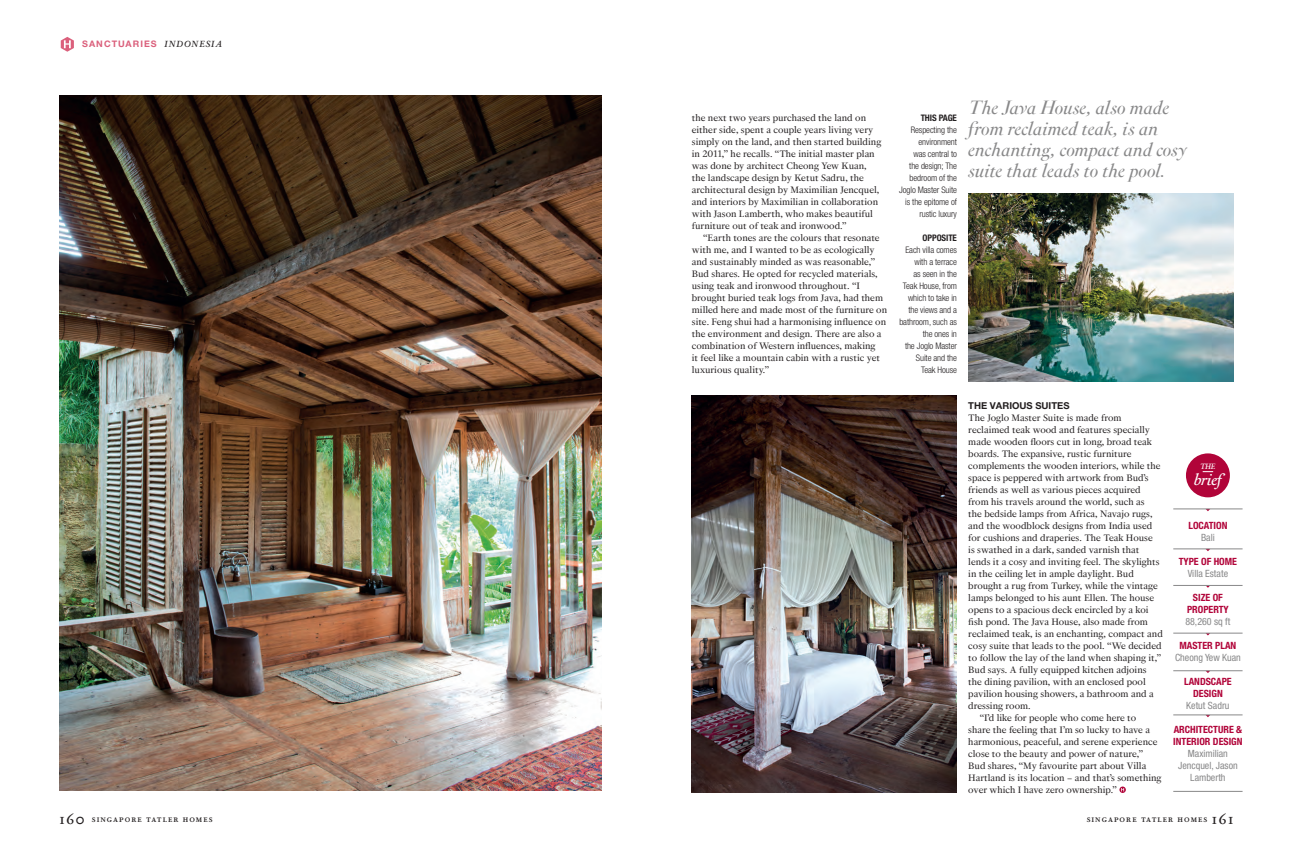
<style>
.page{position:relative;width:1293px;height:865px;background:#fff}
.page>*{position:absolute;margin:0;border:0;box-sizing:border-box;transform-origin:0 0}
.t1{font:italic 20px/21px "Corundum Display";letter-spacing:.01em;color:#888889}
.t2{font:italic 16.9px "Corundum Text";color:#fff}
.t3{font:11px/12px "Corundum News O1";color:#231f20}
.t4{font:700 condensed 10px/12px "Helvetica Neue LT Pro";color:#b10439;text-align:center}
.t5{font:condensed 10px/12px "Helvetica Neue LT Pro";color:#888889;text-align:center}
.t6{font:10px "Corundum Text Book SC";letter-spacing:.1em;color:#231f20}
.t7{font:700 9.5px "Helvetica Neue LT Pro";color:#231f20}
.t8{font:300 condensed 9px/12px "Helvetica Neue LT Pro";letter-spacing:-.01em;color:#231f20;text-align:right}
.t9{font:700 9px "Helvetica Neue LT Pro";letter-spacing:.115em;color:#db607c}
.t10{font:700 condensed 9px "Helvetica Neue LT Pro";letter-spacing:-.01em;color:#231f20}
.t11{font:italic 8px "Corundum Text";color:#fff}
.s1{font-family:"Corundum News O2";font-weight:400;font-style:italic;font-size:10.5px;color:#231f20}
.s2{font-size:17px}
</style>
<div class="page">
<svg style="left:61px;top:37px;width:13px;height:15px"></svg>
<img style="left:60px;top:95px;width:541px;height:695px">
<img style="left:968px;top:193px;width:265px;height:189px">
<img style="left:692px;top:395px;width:265px;height:398px">
<svg style="left:1119px;top:786px;width:7px;height:7px"></svg>
<hr style="left:1173px;top:791px;width:69px;height:1px;background:#888889">
<hr style="left:1173px;top:508px;width:69px;height:1px;background:#888889">
<hr style="left:1173px;top:548px;width:69px;height:1px;background:#888889">
<hr style="left:1173px;top:585px;width:69px;height:1px;background:#888889">
<hr style="left:1173px;top:633px;width:69px;height:1px;background:#888889">
<hr style="left:1173px;top:670px;width:69px;height:1px;background:#888889">
<hr style="left:1173px;top:714px;width:69px;height:1px;background:#888889">
<div style="left:1186px;top:453px;width:44px;height:44px;background:#b10439;border-radius:50%"></div>
<p class="t9" style="left:82px;top:39px;width:142px">SANCTUARIES <span class="s1">INDONESIA</span></p>
<p class="t3" style="left:692px;top:111px;width:191px">the next two years purchased the land on either side, spent a couple years living very simply on the land, and then started building in 2011,” he recalls. “The initial master plan was done by architect Cheong Yew Kuan, the landscape design by Ketut Sadru, the architectural design by Maximilian Jencquel, and interiors by Maximilian in collaboration with Jason Lamberth, who makes beautiful furniture out of teak and ironwood.”</p>
<p class="t3" style="left:692px;top:231px;width:197px;text-indent:11px">“Earth tones are the colours that resonate with me, and I wanted to be as ecologically and sustainably minded as was reasonable,” Bud shares. He opted for recycled materials, using teak and ironwood throughout. “I brought buried teak logs from Java, had them milled here and made most of the furniture on site. Feng shui had a harmonising influence on the environment and design. There are also a combination of Western influences, making<br>it feel like a mountain cabin with a rustic yet luxurious quality.”</p>
<p class="t10" style="left:920px;top:112px;width:38px">THIS PAGE</p>
<p class="t8" style="left:899px;top:123px;width:59px">Respecting the environment<br>was central to<br>the design; The bedroom of the<br>Joglo Master Suite is the epitome of rustic luxury</p>
<p class="t10" style="left:922px;top:232px;width:36px">OPPOSITE</p>
<p class="t8" style="left:899px;top:243px;width:59px">Each villa comes with a terrace<br>as seen in the<br>Teak House, from which to take in the views and a bathroom, such as the ones in<br>the Joglo Master<br>Suite and the<br>Teak House</p>
<h1 class="t1" style="left:968px;top:96px;width:220px">The Java House, also made from reclaimed teak, is an enchanting, compact and cosy suite that leads to the pool.</h1>
<p class="t7" style="left:968px;top:399px;width:8px">THE</p>
<p class="t7" style="left:990px;top:399px;width:58px">VARIOUS SUITES</p>
<p class="t3" style="left:968px;top:411px;width:155px">The Joglo Master Suite is made from</p>
<p class="t3" style="left:968px;top:423px;width:183px">reclaimed teak wood and features specially</p>
<p class="t3" style="left:968px;top:435px;width:185px">made wooden floors cut in long, broad teak</p>
<p class="t3" style="left:968px;top:447px;width:165px">boards. The expansive, rustic furniture</p>
<p class="t3" style="left:968px;top:459px;width:194px">complements the wooden interiors, while the</p>
<p class="t3" style="left:968px;top:471px;width:182px">space is peppered with artwork from Bud’s</p>
<p class="t3" style="left:968px;top:483px;width:174px">friends as well as various pieces acquired</p>
<p class="t3" style="left:968px;top:495px;width:178px">from his travels around the world, such as</p>
<p class="t3" style="left:968px;top:507px;width:186px">the bedside lamps from Africa, Navajo rugs,</p>
<p class="t3" style="left:968px;top:519px;width:185px">and the woodblock designs from India used</p>
<p class="t3" style="left:968px;top:531px;width:186px">for cushions and draperies. The Teak House</p>
<p class="t3" style="left:968px;top:543px;width:172px">is swathed in a dark, sanded varnish that</p>
<p class="t3" style="left:968px;top:555px;width:193px">lends it a cosy and inviting feel. The skylights</p>
<p class="t3" style="left:968px;top:567px;width:167px">in the ceiling let in ample daylight. Bud</p>
<p class="t3" style="left:968px;top:579px;width:191px">brought a rug from Turkey, while the vintage</p>
<p class="t3" style="left:968px;top:591px;width:187px">lamps belonged to his aunt Ellen. The house</p>
<p class="t3" style="left:968px;top:603px;width:182px">opens to a spacious deck encircled by a koi</p>
<p class="t3" style="left:968px;top:615px;width:181px">fish pond. The Java House, also made from</p>
<p class="t3" style="left:968px;top:627px;width:196px">reclaimed teak, is an enchanting, compact and</p>
<p class="t3" style="left:968px;top:639px;width:195px">cosy suite that leads to the pool. “We decided</p>
<p class="t3" style="left:968px;top:651px;width:194px">to follow the lay of the land when shaping it,”</p>
<p class="t3" style="left:968px;top:663px;width:180px">Bud says. A fully equipped kitchen adjoins</p>
<p class="t3" style="left:968px;top:675px;width:179px">the dining pavilion, with an enclosed pool</p>
<p class="t3" style="left:968px;top:687px;width:187px">pavilion housing showers, a bathroom and a</p>
<p class="t3" style="left:968px;top:699px;width:64px">dressing room.</p>
<p class="t3" style="left:979px;top:711px;width:158px">“I’d like for people who come here to</p>
<p class="t3" style="left:968px;top:723px;width:183px">share the feeling that I’m so lucky to have a</p>
<p class="t3" style="left:968px;top:735px;width:191px">harmonious, peaceful, and serene experience</p>
<p class="t3" style="left:968px;top:747px;width:176px">close to the beauty and power of nature,”</p>
<p class="t3" style="left:968px;top:759px;width:179px">Bud shares, “My favourite part about Villa</p>
<p class="t3" style="left:968px;top:771px;width:195px">Hartland is its location – and that’s something</p>
<p class="t3" style="left:968px;top:783px;width:150px">over which I have zero ownership.”</p>
<p class="t11" style="left:1200px;top:461px;width:17px">the</p>
<h2 class="t2" style="left:1194px;top:468px;width:30px">brief</h2>
<p class="t4" style="left:1188px;top:519px;width:41px">LOCATION</p>
<p class="t5" style="left:1201px;top:531px;width:15px">Bali</p>
<p class="t4" style="left:1178px;top:555px;width:60px">TYPE OF HOME</p>
<p class="t5" style="left:1187px;top:567px;width:42px">Villa Estate</p>
<p class="t4" style="left:1187px;top:591px;width:43px">SIZE OF<br>PROPERTY</p>
<p class="t5" style="left:1185px;top:615px;width:47px">88,260 sq ft</p>
<p class="t4" style="left:1179px;top:639px;width:58px">MASTER PLAN</p>
<p class="t5" style="left:1175px;top:651px;width:67px">Cheong Yew Kuan</p>
<p class="t4" style="left:1184px;top:675px;width:49px">LANDSCAPE<br>DESIGN</p>
<p class="t5" style="left:1186px;top:699px;width:45px">Ketut Sadru</p>
<p class="t4" style="left:1173px;top:723px;width:71px;text-align:left">ARCHITECTURE &amp;<br>INTERIOR DESIGN</p>
<p class="t5" style="left:1178px;top:747px;width:61px">Maximilian<br>Jencquel, Jason<br>Lamberth</p>
<p class="t6" style="left:60px;top:812px;width:155px"><span class="s2">160</span> singapore tatler homes</p>
<p class="t6" style="left:1086px;top:812px;width:148px">singapore tatler homes <span class="s2">161</span></p>
</div>
